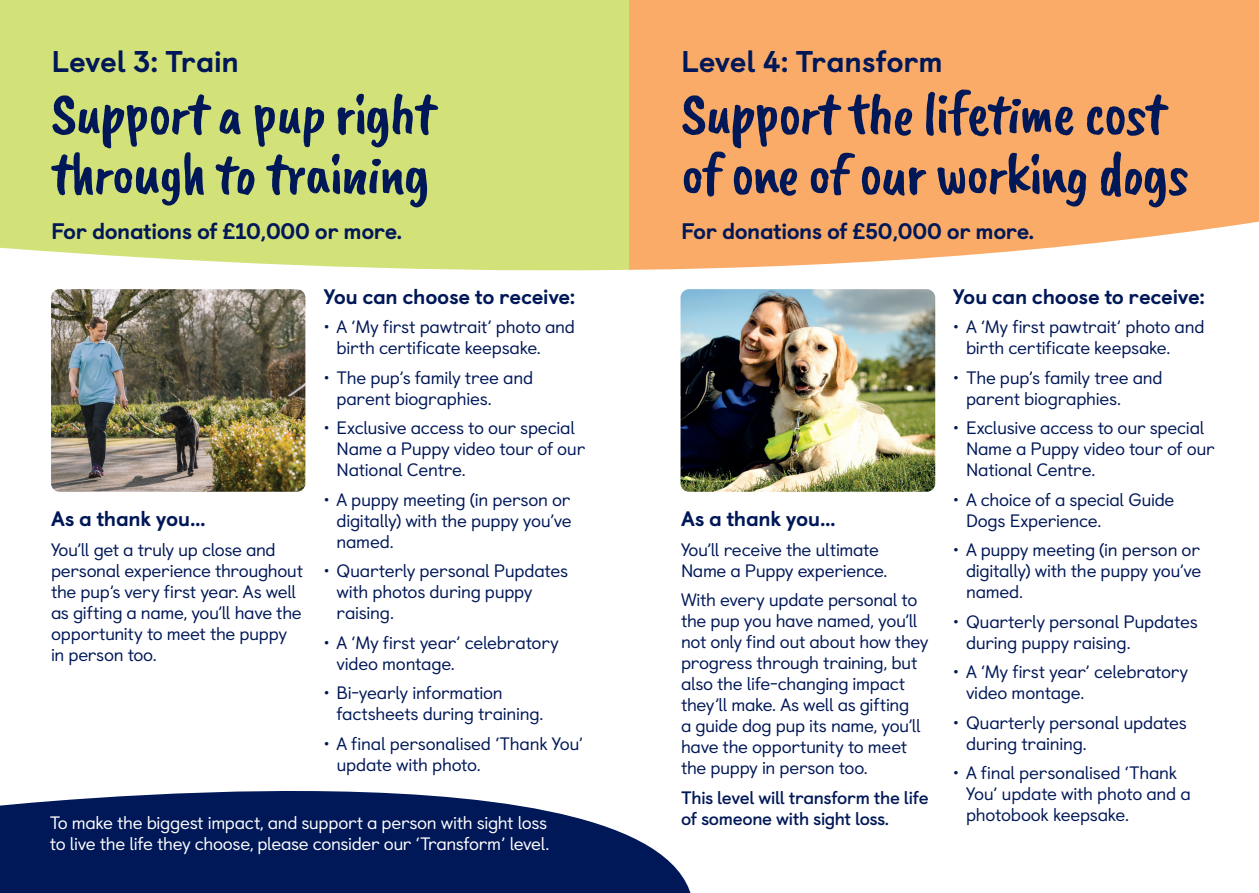
<style>
.page{position:relative;width:1259px;height:893px;background:#fff}
.page>*{position:absolute;margin:0;border:0;box-sizing:border-box;transform-origin:0 0}
.H3_Subheading_Caveat{font:60px/60px "Caveat Brush";letter-spacing:-.03em;color:#011858}
.H2_Section_heading_2{font:800 30px "Castledown";letter-spacing:-.005em;color:#011858}
._12_14_bodycopy_inky{font:800 22.5px "Castledown";letter-spacing:-.02em;color:#011858}
.H3_Castle_down_heavy{font:800 21px "Castledown";letter-spacing:-.015em;color:#011858}
.Bullet_12_14{font:18px/21px "Castledown";letter-spacing:-.015em;color:#011858}
._12_14_bodycopy_inky-2{font:18px/21px "Castledown";letter-spacing:-.02em;color:#011858}
._12_14_bodycopy_inky-3{font:18px/21px "Castledown";letter-spacing:-.02em;color:#fff}
._12_14_bodycopy_inky-4{font:700 18px/21px "Castledown";letter-spacing:-.02em;color:#011858}
</style>
<div class="page">
<svg style="left:0;top:0;width:629px;height:315px;background:#d8e58b"></svg>
<svg style="left:629px;top:0;width:630px;height:315px;fill:#f9ab67"></svg>
<svg style="left:0;top:791px;width:691px;height:102px;background:#23376e"></svg>
<img style="left:51px;top:289px;width:254px;height:203px">
<img style="left:680px;top:289px;width:255px;height:203px">
<h2 class="H2_Section_heading_2" style="left:51px;top:37px;width:189px">Level 3: Train</h2>
<h3 class="H3_Subheading_Caveat" style="left:51px;top:85px;width:386px">Support a pup right through to training</h3>
<p class="_12_14_bodycopy_inky" style="left:51px;top:213px;width:353px">For donations of £10,000 or more.</p>
<h2 class="H2_Section_heading_2" style="left:681px;top:37px;width:263px">Level 4: Transform</h2>
<h3 class="H3_Subheading_Caveat" style="left:681px;top:85px;width:509px">Support the lifetime cost of one of our working dogs</h3>
<p class="_12_14_bodycopy_inky" style="left:681px;top:213px;width:355px">For donations of £50,000 or more.</p>
<h3 class="H3_Castle_down_heavy" style="left:51px;top:502px;width:156px">As a thank you…</h3>
<p class="_12_14_bodycopy_inky-2" style="left:51px;top:538px;width:254px">You’ll get a truly up close and personal experience throughout the pup’s very first year. As well as gifting a name, you’ll have the opportunity to meet the puppy in person too.</p>
<h3 class="H3_Castle_down_heavy" style="left:324px;top:279px;width:253px">You can choose to receive:</h3>
<p class="Bullet_12_14" style="left:336px;top:315px;width:240px;text-indent:-13px">• A ‘My first pawtrait’ photo and birth certificate keepsake.</p>
<p class="Bullet_12_14" style="left:336px;top:365px;width:198px;text-indent:-13px">• The pup’s family tree and parent biographies.</p>
<p class="Bullet_12_14" style="left:336px;top:416px;width:250px;text-indent:-13px">• Exclusive access to our special<br>Name a Puppy video tour of our<br>National Centre.</p>
<p class="Bullet_12_14" style="left:336px;top:488px;width:237px;text-align:justify;text-indent:-13px">• A puppy meeting (in person or digitally) with the puppy you’ve named.</p>
<p class="Bullet_12_14" style="left:336px;top:559px;width:233px;text-indent:-13px">• Quarterly personal Pupdates with photos during puppy raising.</p>
<p class="Bullet_12_14" style="left:336px;top:631px;width:224px;text-indent:-13px">• A ‘My first year’ celebratory video montage.</p>
<p class="Bullet_12_14" style="left:336px;top:681px;width:208px;text-indent:-13px">• Bi-yearly information factsheets during training.</p>
<p class="Bullet_12_14" style="left:336px;top:732px;width:248px;text-indent:-13px">• A final personalised ‘Thank You’ update with photo.</p>
<p class="_12_14_bodycopy_inky-3" style="left:50px;top:811px;width:501px">To make the biggest impact, and support a person with sight loss to live the life they choose, please consider our ‘Transform’ level.</p>
<h3 class="H3_Castle_down_heavy" style="left:681px;top:502px;width:156px">As a thank you…</h3>
<p class="_12_14_bodycopy_inky-2" style="left:681px;top:538px;width:208px">You’ll receive the ultimate<br>Name a Puppy experience.</p>
<p class="_12_14_bodycopy_inky-2" style="left:681px;top:588px;width:249px">With every update personal to the pup you have named, you’ll not only find out about how they progress through training, but also the life-changing impact they’ll make. As well as gifting<br>a guide dog pup its name, you’ll have the opportunity to meet the puppy in person too.</p>
<p class="_12_14_bodycopy_inky-4" style="left:681px;top:786px;width:249px">This level will transform the life of someone with sight loss.</p>
<h3 class="H3_Castle_down_heavy" style="left:953px;top:279px;width:253px">You can choose to receive:</h3>
<p class="Bullet_12_14" style="left:966px;top:315px;width:240px;text-indent:-13px">• A ‘My first pawtrait’ photo and birth certificate keepsake.</p>
<p class="Bullet_12_14" style="left:966px;top:365px;width:198px;text-indent:-13px">• The pup’s family tree and parent biographies.</p>
<p class="Bullet_12_14" style="left:966px;top:416px;width:250px;text-indent:-13px">• Exclusive access to our special<br>Name a Puppy video tour of our<br>National Centre.</p>
<p class="Bullet_12_14" style="left:966px;top:488px;width:210px;text-indent:-13px">• A choice of a special Guide<br>Dogs Experience.</p>
<p class="Bullet_12_14" style="left:966px;top:538px;width:237px;text-align:justify;text-indent:-13px">• A puppy meeting (in person or digitally) with the puppy you’ve named.</p>
<p class="Bullet_12_14" style="left:966px;top:610px;width:233px;text-indent:-13px">• Quarterly personal Pupdates during puppy raising.</p>
<p class="Bullet_12_14" style="left:966px;top:660px;width:224px;text-indent:-13px">• A ‘My first year’ celebratory video montage.</p>
<p class="Bullet_12_14" style="left:966px;top:711px;width:222px;text-indent:-13px">• Quarterly personal updates during training.</p>
<p class="Bullet_12_14" style="left:966px;top:761px;width:226px;text-indent:-13px">• A final personalised ‘Thank<br>You’ update with photo and a photobook keepsake.</p>
</div>
